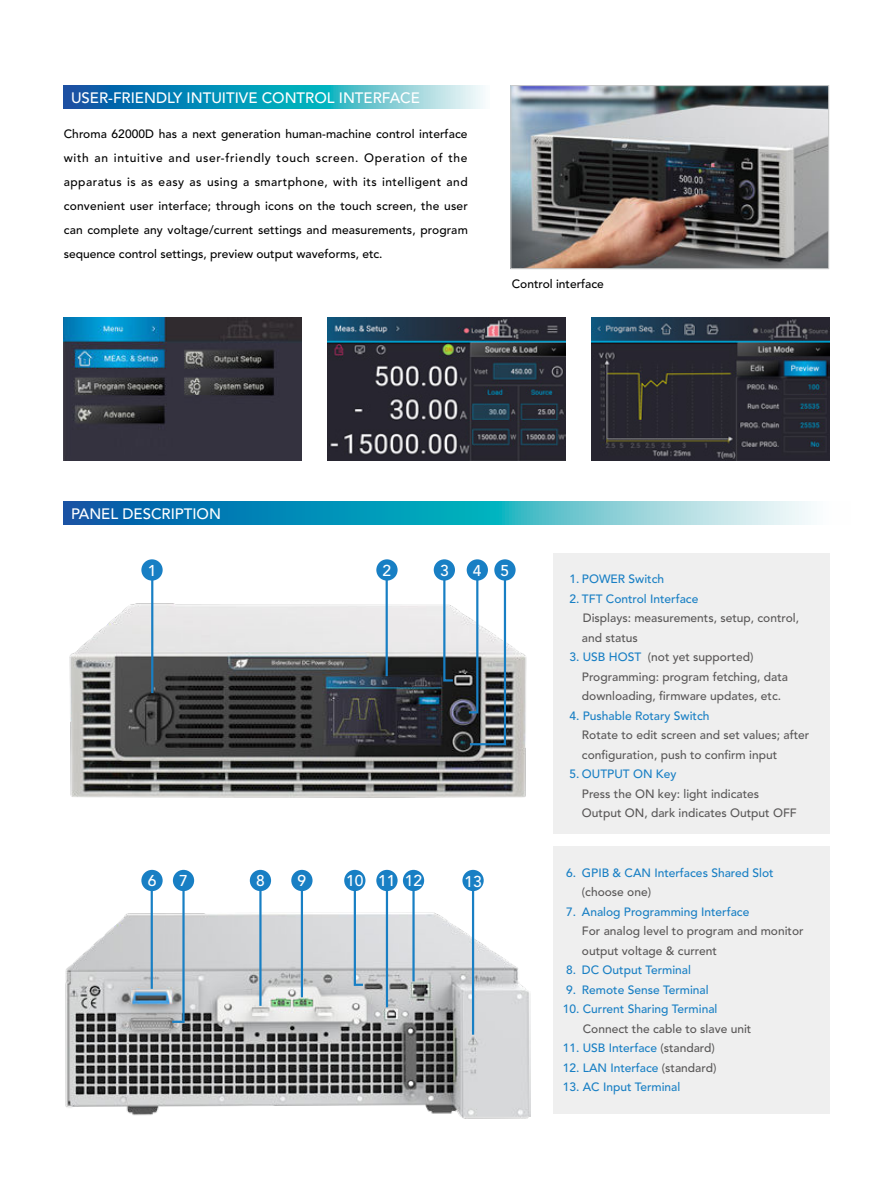
<style>
.page{position:relative;width:893px;height:1191px;background:#fff}
.page>*{position:absolute;margin:0;border:0;box-sizing:border-box;transform-origin:0 0}
.t1{font:500 15.6px "Avenir";color:#fff}
.t2{font:500 15px "Avenir";color:#fff}
.t3{font:500 12px/24px "Avenir";color:#000;text-align:justify}
.t4{font:500 12px/19.5px "Avenir";color:#595757}
.t5{font:500 12px "Avenir";color:#187fc4}
.s1{color:#187fc4}
.s2{color:#595757}
</style>
<div class="page">
<svg style="left:64px;top:85px;width:419px;height:23px;background:#37a3c2"></svg>
<img style="left:512px;top:87px;width:315px;height:180px">
<div style="left:510px;top:85px;width:319px;height:184px;border:1px solid #c9caca"></div>
<img style="left:64px;top:318px;width:238px;height:143px">
<img style="left:328px;top:318px;width:237px;height:143px">
<img style="left:591px;top:318px;width:238px;height:143px">
<img style="left:69px;top:599px;width:458px;height:199px">
<img style="left:65px;top:909px;width:465px;height:210px">
<div style="left:141px;top:559px;width:22px;height:21px;background:#187fc4;border-radius:50%"></div>
<div style="left:434px;top:559px;width:21px;height:21px;background:#187fc4;border-radius:50%"></div>
<div style="left:467px;top:559px;width:21px;height:21px;background:#187fc4;border-radius:50%"></div>
<div style="left:141px;top:870px;width:22px;height:21px;background:#187fc4;border-radius:50%"></div>
<div style="left:376px;top:559px;width:22px;height:21px;background:#187fc4;border-radius:50%"></div>
<div style="left:494px;top:559px;width:22px;height:21px;background:#187fc4;border-radius:50%"></div>
<div style="left:173px;top:870px;width:21px;height:21px;background:#187fc4;border-radius:50%"></div>
<div style="left:250px;top:870px;width:21px;height:21px;background:#187fc4;border-radius:50%"></div>
<div style="left:291px;top:870px;width:22px;height:21px;background:#187fc4;border-radius:50%"></div>
<div style="left:344px;top:870px;width:21px;height:21px;background:#187fc4;border-radius:50%"></div>
<div style="left:376px;top:870px;width:22px;height:21px;background:#187fc4;border-radius:50%"></div>
<div style="left:403px;top:870px;width:21px;height:21px;background:#187fc4;border-radius:50%"></div>
<div style="left:462px;top:870px;width:22px;height:21px;background:#187fc4;border-radius:50%"></div>
<svg style="left:64px;top:502px;width:747px;height:23px;background:#42a8c5"></svg>
<hr style="left:151px;top:579px;width:2px;height:114px;background:#187fc4">
<svg style="left:442px;top:577px;width:13px;height:105px"></svg>
<hr style="left:151px;top:889px;width:2px;height:99px;background:#187fc4">
<hr style="left:386px;top:579px;width:2px;height:97px;background:#187fc4">
<svg style="left:467px;top:577px;width:40px;height:169px"></svg>
<svg style="left:170px;top:887px;width:16px;height:137px"></svg>
<hr style="left:259px;top:889px;width:3px;height:116px;background:#187fc4">
<hr style="left:301px;top:889px;width:2px;height:108px;background:#187fc4">
<svg style="left:353px;top:887px;width:12px;height:100px"></svg>
<hr style="left:386px;top:889px;width:2px;height:118px;background:#187fc4">
<hr style="left:412px;top:889px;width:3px;height:92px;background:#187fc4">
<hr style="left:472px;top:889px;width:2px;height:145px;background:#187fc4">
<div style="left:553px;top:553px;width:276px;height:280px;background:#efefef"></div>
<div style="left:553px;top:846px;width:276px;height:268px;background:#efefef"></div>
<p class="t2" style="left:71px;top:91px;width:350px">USER-FRIENDLY INTUITIVE CONTROL INTERFACE</p>
<p class="t3" style="left:64px;top:123px;width:406px">Chroma 62000D has a next generation human-machine control interface with an intuitive and user-friendly touch screen. Operation of the apparatus is as easy as using a smartphone, with its intelligent and convenient user interface; through icons on the touch screen, the user can complete any voltage/current settings and measurements, program sequence control settings, preview output waveforms, etc.</p>
<p class="t3" style="left:512px;top:273px;width:94px">Control interface</p>
<p class="t2" style="left:71px;top:508px;width:152px">PANEL DESCRIPTION</p>
<h1 class="t1" style="left:148px;top:563px;width:10px">1</h1>
<h1 class="t1" style="left:440px;top:563px;width:10px">3</h1>
<h1 class="t1" style="left:473px;top:563px;width:10px">4</h1>
<h1 class="t1" style="left:383px;top:563px;width:10px">2</h1>
<h1 class="t1" style="left:501px;top:563px;width:10px">5</h1>
<h1 class="t1" style="left:148px;top:874px;width:10px">6</h1>
<h1 class="t1" style="left:179px;top:874px;width:10px">7</h1>
<h1 class="t1" style="left:256px;top:874px;width:10px">8</h1>
<h1 class="t1" style="left:298px;top:874px;width:10px">9</h1>
<h1 class="t1" style="left:346px;top:874px;width:78px">10 11 12</h1>
<h1 class="t1" style="left:464px;top:874px;width:19px">13</h1>
<p class="t5" style="left:569px;top:574px;width:96px">1. POWER Switch</p>
<p class="t5" style="left:569px;top:593px;width:130px">2. TFT Control Interface</p>
<p class="t4" style="left:582px;top:609px;width:219px">Displays: measurements, setup, control, and status</p>
<p class="t4" style="left:582px;top:648px;width:208px;text-indent:-12px"><span class="s1">3. USB HOST</span> (not yet supported)<br>Programming: program fetching, data downloading, firmware updates, etc.</p>
<p class="t5" style="left:569px;top:710px;width:142px">4. Pushable Rotary Switch</p>
<p class="t4" style="left:582px;top:726px;width:229px">Rotate to edit screen and set values; after configuration, push to confirm input</p>
<p class="t5" style="left:569px;top:769px;width:108px">5. OUTPUT ON Key</p>
<p class="t4" style="left:582px;top:785px;width:216px">Press the ON key: light indicates<br>Output ON, dark indicates Output OFF</p>
<p class="t5" style="left:566px;top:867px;width:209px">6. GPIB &amp; CAN Interfaces Shared Slot</p>
<p class="t4" style="left:582px;top:883px;width:71px">(choose one)</p>
<p class="t5" style="left:566px;top:906px;width:185px">7. Analog Programming Interface</p>
<p class="t4" style="left:582px;top:922px;width:223px">For analog level to program and monitor output voltage &amp; current</p>
<p class="t5" style="left:566px;top:964px;width:126px">8. DC Output Terminal</p>
<p class="t5" style="left:566px;top:984px;width:144px">9. Remote Sense Terminal</p>
<p class="t5" style="left:563px;top:1003px;width:156px">10. Current Sharing Terminal</p>
<p class="t4" style="left:583px;top:1020px;width:170px">Connect the cable to slave unit</p>
<p class="t5" style="left:563px;top:1042px;width:154px">11. USB Interface <span class="s2">(standard)</span></p>
<p class="t5" style="left:563px;top:1062px;width:155px">12. LAN Interface <span class="s2">(standard)</span></p>
<p class="t5" style="left:563px;top:1081px;width:119px">13. AC Input Terminal</p>
</div>
